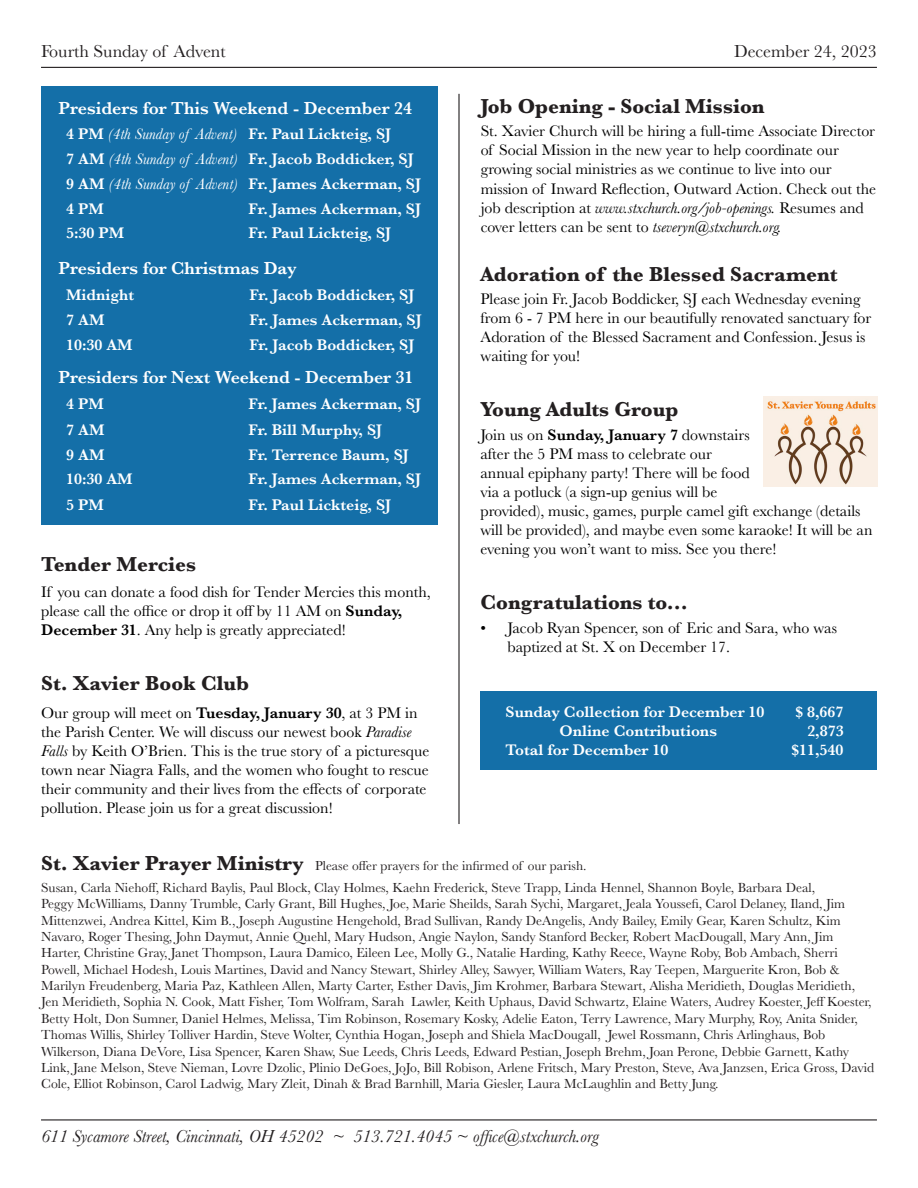
<style>
.page{position:relative;width:918px;height:1188px;background:#fff}
.page>*{position:absolute;margin:0;border:0;box-sizing:border-box;transform-origin:0 0}
.Announcement_Header{font:700 21px "Baskerville";color:#231f20}
._10pt_baskerville_white{font:600 18px "Baskerville";color:#fff}
.t1{font:italic 18px "Baskerville";color:#231f20}
.t2{font:18px "Baskerville";color:#231f20}
.black_announcement_body{font:15.9px/19px "Baskerville";color:#000}
._10pt_baskerville_white-2{font:15.9px/19px "Baskerville";color:#000}
._10pt_baskerville_white-3{font:600 15.9px "Baskerville";color:#fff}
.t3{font:italic 15.9px "Baskerville";color:#fff}
.t4{font:13.65px/16.4px "Baskerville";color:#231f20}
.t5{font:13.5px "Baskerville";color:#231f20}
.s1{font-weight:600;font-style:normal}
.s2{font-weight:600}
.s3{font-style:italic}
</style>
<div class="page">
<hr style="left:41px;top:1119px;width:836px;height:1px;background:#231f20">
<hr style="left:41px;top:67px;width:836px;height:1px;background:#231f20">
<div style="left:41px;top:87px;width:397px;height:438px;background:#146fa8"></div>
<hr style="left:458px;top:94px;width:2px;height:730px;background:#231f20">
<img style="left:764px;top:397px;width:113px;height:90px">
<div style="left:480px;top:691px;width:397px;height:79px;background:#146fa8"></div>
<p class="t2" style="left:41px;top:40px;width:186px">Fourth Sunday of Advent</p>
<p class="_10pt_baskerville_white" style="left:58px;top:96px;width:355px">Presiders for This Weekend - December 24</p>
<p class="t3" style="left:66px;top:124px;width:173px"><span class="s1">4 PM</span> (4th Sunday of Advent)</p>
<p class="_10pt_baskerville_white-3" style="left:249px;top:123px;width:144px">Fr. Paul Lickteig, SJ</p>
<p class="t3" style="left:66px;top:149px;width:173px"><span class="s1">7 AM</span> (4th Sunday of Advent)</p>
<p class="_10pt_baskerville_white-3" style="left:249px;top:148px;width:167px">Fr. Jacob Boddicker, SJ</p>
<p class="t3" style="left:66px;top:174px;width:173px"><span class="s1">9 AM</span> (4th Sunday of Advent)</p>
<p class="_10pt_baskerville_white-3" style="left:249px;top:173px;width:174px">Fr. James Ackerman, SJ</p>
<p class="_10pt_baskerville_white-3" style="left:66px;top:198px;width:39px">4 PM</p>
<p class="_10pt_baskerville_white-3" style="left:249px;top:198px;width:174px">Fr. James Ackerman, SJ</p>
<p class="_10pt_baskerville_white-3" style="left:66px;top:222px;width:59px">5:30 PM</p>
<p class="_10pt_baskerville_white-3" style="left:249px;top:222px;width:144px">Fr. Paul Lickteig, SJ</p>
<p class="_10pt_baskerville_white" style="left:58px;top:255px;width:240px">Presiders for Christmas Day</p>
<p class="_10pt_baskerville_white-3" style="left:66px;top:284px;width:70px">Midnight</p>
<p class="_10pt_baskerville_white-3" style="left:249px;top:284px;width:167px">Fr. Jacob Boddicker, SJ</p>
<p class="_10pt_baskerville_white-3" style="left:66px;top:309px;width:40px">7 AM</p>
<p class="_10pt_baskerville_white-3" style="left:249px;top:309px;width:174px">Fr. James Ackerman, SJ</p>
<p class="_10pt_baskerville_white-3" style="left:66px;top:334px;width:68px">10:30 AM</p>
<p class="_10pt_baskerville_white-3" style="left:249px;top:334px;width:167px">Fr. Jacob Boddicker, SJ</p>
<p class="_10pt_baskerville_white" style="left:58px;top:365px;width:357px">Presiders for Next Weekend - December 31</p>
<p class="_10pt_baskerville_white-3" style="left:66px;top:393px;width:39px">4 PM</p>
<p class="_10pt_baskerville_white-3" style="left:249px;top:393px;width:174px">Fr. James Ackerman, SJ</p>
<p class="_10pt_baskerville_white-3" style="left:66px;top:418px;width:40px">7 AM</p>
<p class="_10pt_baskerville_white-3" style="left:249px;top:418px;width:135px">Fr. Bill Murphy, SJ</p>
<p class="_10pt_baskerville_white-3" style="left:66px;top:443px;width:40px">9 AM</p>
<p class="_10pt_baskerville_white-3" style="left:249px;top:443px;width:162px">Fr. Terrence Baum, SJ</p>
<p class="_10pt_baskerville_white-3" style="left:66px;top:468px;width:68px">10:30 AM</p>
<p class="_10pt_baskerville_white-3" style="left:249px;top:468px;width:174px">Fr. James Ackerman, SJ</p>
<p class="_10pt_baskerville_white-3" style="left:66px;top:493px;width:39px">5 PM</p>
<p class="_10pt_baskerville_white-3" style="left:249px;top:493px;width:144px">Fr. Paul Lickteig, SJ</p>
<p class="Announcement_Header" style="left:41px;top:550px;width:156px">Tender Mercies</p>
<p class="_10pt_baskerville_white-2" style="left:41px;top:582px;width:391px">If you can donate a food dish for Tender Mercies this month, please call the office or drop it off by 11 AM on <span class="s2">Sunday,<br>December 31</span>. Any help is greatly appreciated!</p>
<p class="Announcement_Header" style="left:41px;top:669px;width:209px">St. Xavier Book Club</p>
<p class="_10pt_baskerville_white-2" style="left:41px;top:704px;width:390px">Our group will meet on <span class="s2">Tuesday, January 30</span>, at 3 PM in the Parish Center. We will discuss our newest book <span class="s3">Paradise Falls</span> by Keith O’Brien. This is the true story of a picturesque town near Niagra Falls, and the women who fought to rescue their community and their lives from the effects of corporate pollution. Please join us for a great discussion!</p>
<p class="t2" style="left:734px;top:40px;width:144px">December 24, 2023</p>
<p class="Announcement_Header" style="left:481px;top:91px;width:285px">Job Opening - Social Mission</p>
<p class="black_announcement_body" style="left:481px;top:122px;width:397px">St. Xavier Church will be hiring a full-time Associate Director of Social Mission in the new year to help coordinate our growing social ministries as we continue to live into our mission of Inward Reflection, Outward Action. Check out the job description at <span class="s3">www.stxchurch.org/job-openings.</span> Resumes and cover letters can be sent to <span class="s3">tseveryn@stxchurch.org.</span></p>
<p class="Announcement_Header" style="left:481px;top:259px;width:358px">Adoration of the Blessed Sacrament</p>
<p class="black_announcement_body" style="left:481px;top:290px;width:392px">Please join Fr. Jacob Boddicker, SJ each Wednesday evening from 6 - 7 PM here in our beautifully renovated sanctuary for Adoration of the Blessed Sacrament and Confession. Jesus is waiting for you!</p>
<p class="Announcement_Header" style="left:481px;top:394px;width:199px">Young Adults Group</p>
<p class="black_announcement_body" style="left:480px;top:425px;width:271px">Join us on <span class="s2">Sunday, January 7</span> downstairs</p>
<p class="black_announcement_body" style="left:480px;top:444px;width:233px">after the 5 PM mass to celebrate our</p>
<p class="black_announcement_body" style="left:480px;top:464px;width:271px">annual epiphany party! There will be food</p>
<p class="black_announcement_body" style="left:480px;top:483px;width:239px">via a potluck (a sign-up genius will be</p>
<p class="black_announcement_body" style="left:480px;top:502px;width:394px">provided), music, games, purple camel gift exchange (details will be provided), and maybe even some karaoke! It will be an evening you won’t want to miss. See you there!</p>
<p class="Announcement_Header" style="left:480px;top:587px;width:209px">Congratulations to...</p>
<p class="black_announcement_body" style="left:507px;top:619px;width:331px;text-indent:-27px">• Jacob Ryan Spencer, son of Eric and Sara, who was baptized at St. X on December 17.</p>
<p class="_10pt_baskerville_white-3" style="left:506px;top:701px;width:260px">Sunday Collection for December 10</p>
<p class="_10pt_baskerville_white-3" style="left:795px;top:701px;width:50px">$ 8,667</p>
<p class="_10pt_baskerville_white-3" style="left:560px;top:720px;width:159px">Online Contributions</p>
<p class="_10pt_baskerville_white-3" style="left:807px;top:720px;width:38px">2,873</p>
<p class="_10pt_baskerville_white-3" style="left:506px;top:739px;width:164px">Total for December 10</p>
<p class="_10pt_baskerville_white-3" style="left:791px;top:739px;width:54px">$11,540</p>
<p class="Announcement_Header" style="left:41px;top:849px;width:264px">St. Xavier Prayer Ministry</p>
<p class="t5" style="left:315px;top:857px;width:273px">Please offer prayers for the infirmed of our parish.</p>
<p class="t4" style="left:41px;top:879px;width:835px">Susan, Carla Niehoff, Richard Baylis, Paul Block, Clay Holmes, Kaehn Frederick, Steve Trapp, Linda Hennel, Shannon Boyle, Barbara Deal,<br>Peggy McWilliams, Danny Trumble, Carly Grant, Bill Hughes, Joe, Marie Sheilds, Sarah Sychi, Margaret, Jeala Youssefi, Carol Delaney, Iland, Jim Mittenzwei, Andrea Kittel, Kim B., Joseph Augustine Hengehold, Brad Sullivan, Randy DeAngelis, Andy Bailey, Emily Gear, Karen Schultz, Kim Navaro, Roger Thesing, John Daymut, Annie Quehl, Mary Hudson, Angie Naylon, Sandy Stanford Becker, Robert MacDougall, Mary Ann, Jim Harter, Christine Gray, Janet Thompson, Laura Damico, Eileen Lee, Molly G., Natalie Harding, Kathy Reece, Wayne Roby, Bob Ambach, Sherri Powell, Michael Hodesh, Louis Martines, David and Nancy Stewart, Shirley Alley, Sawyer, William Waters, Ray Teepen, Marguerite Kron, Bob &amp; Marilyn Freudenberg, Maria Paz, Kathleen Allen, Marty Carter, Esther Davis, Jim Krohmer, Barbara Stewart, Alisha Meridieth, Douglas Meridieth, Jen Meridieth, Sophia N. Cook, Matt Fisher, Tom Wolfram, Sarah Lawler, Keith Uphaus, David Schwartz, Elaine Waters, Audrey Koester, Jeff Koester, Betty Holt, Don Sumner, Daniel Helmes, Melissa, Tim Robinson, Rosemary Kosky, Adelie Eaton, Terry Lawrence, Mary Murphy, Roy, Anita Snider, Thomas Willis, Shirley Tolliver Hardin, Steve Wolter, Cynthia Hogan, Joseph and Shiela MacDougall, Jewel Rossmann, Chris Arlinghaus, Bob Wilkerson, Diana DeVore, Lisa Spencer, Karen Shaw, Sue Leeds, Chris Leeds, Edward Pestian, Joseph Brehm, Joan Perone, Debbie Garnett, Kathy Link, Jane Melson, Steve Nieman, Lovre Dzolic, Plinio DeGoes, JoJo, Bill Robison, Arlene Fritsch, Mary Preston, Steve, Ava Janzsen, Erica Gross, David Cole, Elliot Robinson, Carol Ladwig, Mary Zleit, Dinah &amp; Brad Barnhill, Maria Giesler, Laura McLaughlin and Betty Jung.</p>
<p class="t1" style="left:41px;top:1125px;width:559px">611 Sycamore Street, Cincinnati, OH 45202 ~ 513.721.4045 ~ office@stxchurch.org</p>
</div>
